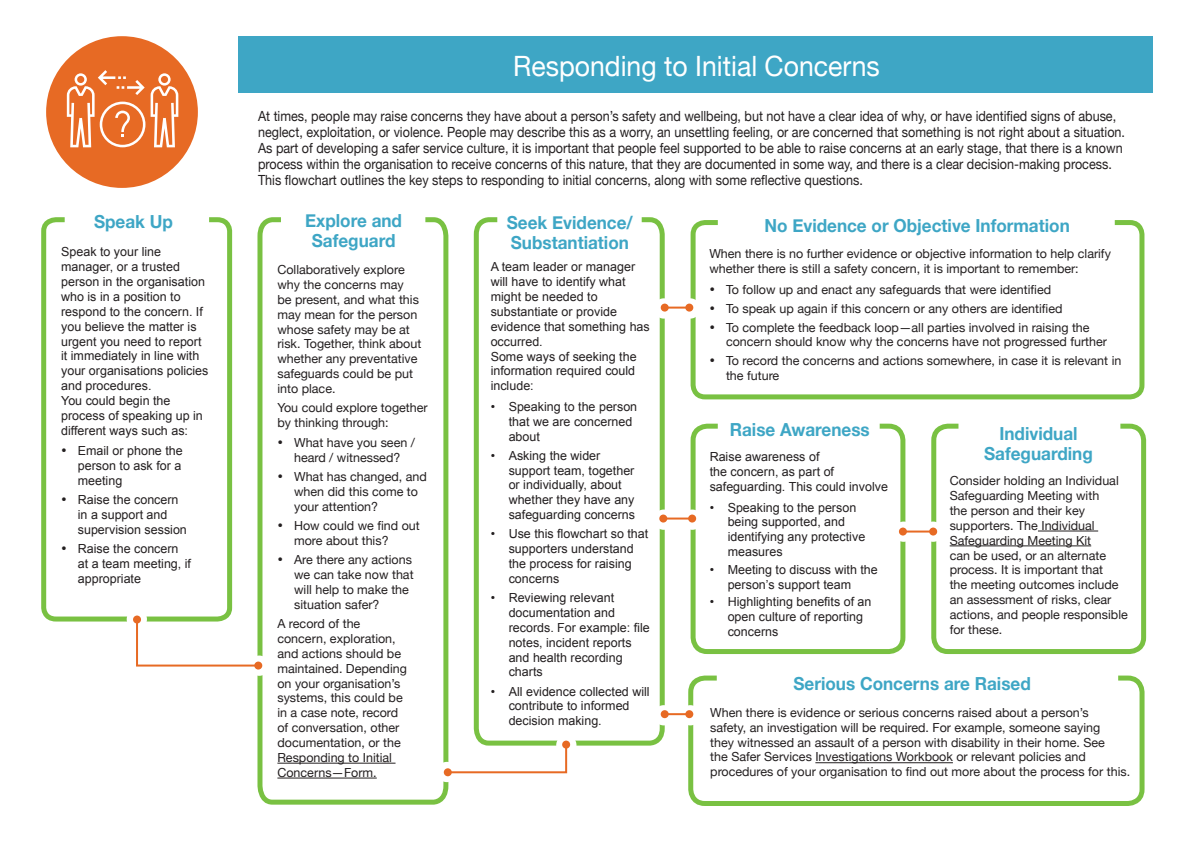
<style>
.page{position:relative;width:1191px;height:842px;background:#fff}
.page>*{position:absolute;margin:0;border:0;box-sizing:border-box;transform-origin:0 0}
.t1{font:28px "Helvetica Neue";color:#fff;scale:.95 1}
.t2{font:700 18px/20px "Helvetica Neue";color:#3ea6c5;text-align:center;scale:.95 1}
.t3{font:14px/16px "Helvetica Neue";color:#231f20;scale:.9 1}
.t4{font:12.5px/14.9px "Helvetica Neue";color:#231f20}
.t5{font:12.5px/14.9px "Arial";color:#231f20}
</style>
<div class="page">
<div style="left:690px;top:424px;width:215px;height:230px;border:5px solid #79c142;border-radius:14px"></div>
<div style="left:931px;top:424px;width:215px;height:230px;border:5px solid #79c142;border-radius:14px"></div>
<div style="left:690px;top:220px;width:454px;height:179px;border:5px solid #79c142;border-radius:12px"></div>
<div style="left:41px;top:217px;width:191px;height:404px;border:5px solid #79c142;border-radius:12px"></div>
<svg style="left:257px;top:217px;width:192px;height:588px"></svg>
<svg style="left:473px;top:217px;width:192px;height:529px"></svg>
<div style="left:238px;top:36px;width:915px;height:57px;background:#3ea6c5"></div>
<hr style="left:277px;top:763px;width:118px;height:1px;background:#231f20">
<hr style="left:277px;top:778px;width:100px;height:1px;background:#231f20">
<hr style="left:815px;top:762px;width:138px;height:1px;background:#231f20">
<hr style="left:1038px;top:531px;width:60px;height:1px;background:#231f20">
<hr style="left:949px;top:546px;width:142px;height:1px;background:#231f20">
<div style="left:437px;top:762px;width:20px;height:20px;background:#fff;border-radius:50%"></div>
<div style="left:556px;top:735px;width:20px;height:20px;background:#fff;border-radius:50%"></div>
<div style="left:653px;top:298px;width:21px;height:21px;background:#fff;border-radius:50%"></div>
<div style="left:680px;top:298px;width:20px;height:21px;background:#fff;border-radius:50%"></div>
<svg style="left:446px;top:743px;width:122px;height:31px"></svg>
<div style="left:444px;top:768px;width:8px;height:8px;background:#e76a24;border-radius:50%"></div>
<div style="left:562px;top:741px;width:8px;height:8px;background:#e76a24;border-radius:50%"></div>
<div style="left:688px;top:675px;width:456px;height:131px;border:5px solid #79c142;border-radius:14px"></div>
<div style="left:653px;top:509px;width:21px;height:21px;background:#fff;border-radius:50%"></div>
<div style="left:682px;top:509px;width:20px;height:21px;background:#fff;border-radius:50%"></div>
<div style="left:893px;top:521px;width:20px;height:21px;background:#fff;border-radius:50%"></div>
<div style="left:923px;top:521px;width:20px;height:21px;background:#fff;border-radius:50%"></div>
<hr style="left:664px;top:307px;width:25px;height:2px;background:#e76a24">
<div style="left:660px;top:304px;width:8px;height:8px;background:#e76a24;border-radius:50%"></div>
<div style="left:685px;top:304px;width:8px;height:8px;background:#e76a24;border-radius:50%"></div>
<hr style="left:663px;top:517px;width:29px;height:2px;background:#e76a24">
<div style="left:659px;top:514px;width:8px;height:8px;background:#e76a24;border-radius:50%"></div>
<div style="left:688px;top:514px;width:8px;height:8px;background:#e76a24;border-radius:50%"></div>
<div style="left:653px;top:705px;width:21px;height:20px;background:#fff;border-radius:50%"></div>
<div style="left:680px;top:705px;width:20px;height:20px;background:#fff;border-radius:50%"></div>
<hr style="left:664px;top:713px;width:25px;height:2px;background:#e76a24">
<div style="left:660px;top:710px;width:8px;height:8px;background:#e76a24;border-radius:50%"></div>
<div style="left:685px;top:710px;width:8px;height:8px;background:#e76a24;border-radius:50%"></div>
<hr style="left:903px;top:530px;width:30px;height:2px;background:#e76a24">
<div style="left:899px;top:527px;width:8px;height:8px;background:#e76a24;border-radius:50%"></div>
<div style="left:929px;top:527px;width:8px;height:8px;background:#e76a24;border-radius:50%"></div>
<div style="left:127px;top:609px;width:20px;height:20px;background:#fff;border-radius:50%"></div>
<div style="left:249px;top:655px;width:20px;height:21px;background:#fff;border-radius:50%"></div>
<svg style="left:135px;top:617px;width:125px;height:50px"></svg>
<div style="left:133px;top:615px;width:8px;height:8px;background:#e76a24;border-radius:50%"></div>
<div style="left:254px;top:661px;width:8px;height:8px;background:#e76a24;border-radius:50%"></div>
<div style="left:46px;top:36px;width:152px;height:152px;background:#e76a24;border-radius:50%"></div>
<svg style="left:151px;top:73px;width:27px;height:74px"></svg>
<svg style="left:67px;top:70px;width:78px;height:77px"></svg>
<h2 class="t2" style="left:94px;top:212px;width:85px">Speak Up</h2>
<p class="t5" style="left:61px;top:245px;width:149px">Speak to your line manager, or a trusted person in the organisation who is in a position to respond to the concern. If you believe the matter is urgent you need to report it immediately in line with your organisations policies and procedures.<br>You could begin the process of speaking up in different ways such as:</p>
<p class="t5" style="left:78px;top:444px;width:106px;text-align:justify;text-indent:-17px">• Email or phone the person to ask for a meeting</p>
<p class="t5" style="left:78px;top:492px;width:111px;text-indent:-17px">• Raise the concern in a support and supervision session</p>
<p class="t5" style="left:78px;top:541px;width:115px;text-indent:-17px">• Raise the concern at a team meeting, if appropriate</p>
<h1 class="t1" style="left:513px;top:46px;width:387px">Responding to Initial Concerns</h1>
<p class="t3" style="left:258px;top:109px;width:965px">At times, people may raise concerns they have about a person’s safety and wellbeing, but not have a clear idea of why, or have identified signs of abuse, neglect, exploitation, or violence. People may describe this as a worry, an unsettling feeling, or are concerned that something is not right about a situation.<br>As part of developing a safer service culture, it is important that people feel supported to be able to raise concerns at an early stage, that there is a known process within the organisation to receive concerns of this nature, that they are documented in some way, and there is a clear decision-making process.<br>This flowchart outlines the key steps to responding to initial concerns, along with some reflective questions.</p>
<h2 class="t2" style="left:305px;top:211px;width:103px">Explore and<br>Safeguard</h2>
<h2 class="t2" style="left:507px;top:213px;width:134px;text-align:left">Seek Evidence/<br>Substantiation</h2>
<p class="t4" style="left:277px;top:263px;width:145px">Collaboratively explore why the concerns may<br>be present, and what this may mean for the person whose safety may be at risk. Together, think about whether any preventative safeguards could be put into place.</p>
<p class="t4" style="left:277px;top:401px;width:152px">You could explore together by thinking through:</p>
<p class="t4" style="left:277px;top:436px;width:139px;text-align:center">• What have you seen / heard / witnessed?</p>
<p class="t4" style="left:294px;top:470px;width:134px;text-indent:-17px">• What has changed, and when did this come to your attention?</p>
<p class="t4" style="left:294px;top:519px;width:127px;text-indent:-17px">• How could we find out more about this?</p>
<p class="t4" style="left:294px;top:553px;width:121px;text-indent:-17px">• Are there any actions we can take now that will help to make the situation safer?</p>
<p class="t4" style="left:277px;top:617px;width:131px">A record of the concern, exploration, and actions should be maintained. Depending on your organisation’s systems, this could be in a case note, record of conversation, other documentation, or the<br>Responding to Initial<br>Concerns—Form.</p>
<p class="t5" style="left:490px;top:260px;width:161px">A team leader or manager will have to identify what might be needed to substantiate or provide evidence that something has occurred.<br>Some ways of seeking the information required could include:</p>
<p class="t5" style="left:508px;top:399px;width:130px;text-indent:-18px">• Speaking to the person that we are concerned about</p>
<p class="t5" style="left:508px;top:448px;width:128px;text-indent:-18px">• Asking the wider support team, together or individually, about whether they have any safeguarding concerns</p>
<p class="t5" style="left:508px;top:527px;width:141px;text-indent:-18px">• Use this flowchart so that supporters understand the process for raising concerns</p>
<p class="t5" style="left:508px;top:590px;width:143px;text-indent:-18px">• Reviewing relevant documentation and records. For example: file notes, incident reports and health recording charts</p>
<p class="t5" style="left:508px;top:684px;width:143px;text-indent:-18px">• All evidence collected will contribute to informed decision making.</p>
<h2 class="t2" style="left:764px;top:216px;width:323px">No Evidence or Objective Information</h2>
<p class="t4" style="left:709px;top:247px;width:403px">When there is no further evidence or objective information to help clarify whether there is still a safety concern, it is important to remember:</p>
<p class="t4" style="left:709px;top:283px;width:343px">• To follow up and enact any safeguards that were identified</p>
<p class="t4" style="left:709px;top:301px;width:355px">• To speak up again if this concern or any others are identified</p>
<p class="t4" style="left:726px;top:320px;width:382px;text-indent:-17px">• To complete the feedback loop—all parties involved in raising the concern should know why the concerns have not progressed further</p>
<p class="t4" style="left:726px;top:354px;width:397px;text-indent:-17px">• To record the concerns and actions somewhere, in case it is relevant in the future</p>
<h2 class="t2" style="left:729px;top:420px;width:149px">Raise Awareness</h2>
<h2 class="t2" style="left:984px;top:424px;width:116px">Individual<br>Safeguarding</h2>
<p class="t5" style="left:709px;top:449px;width:180px">Raise awareness of<br>the concern, as part of safeguarding. This could involve</p>
<p class="t5" style="left:727px;top:500px;width:139px;text-indent:-18px">• Speaking to the person being supported, and identifying any protective measures</p>
<p class="t5" style="left:727px;top:562px;width:152px;text-indent:-18px">• Meeting to discuss with the person’s support team</p>
<p class="t5" style="left:727px;top:595px;width:145px;text-indent:-18px">• Highlighting benefits of an open culture of reporting concerns</p>
<p class="t4" style="left:949px;top:474px;width:180px">Consider holding an Individual<br>Safeguarding Meeting with<br>the person and their key supporters. The Individual<br>Safeguarding Meeting Kit<br>can be used, or an alternate process. It is important that<br>the meeting outcomes include an assessment of risks, clear actions, and people responsible for these.</p>
<h2 class="t2" style="left:793px;top:674px;width:251px">Serious Concerns are Raised</h2>
<p class="t4" style="left:710px;top:706px;width:421px">When there is evidence or serious concerns raised about a person’s<br>safety, an investigation will be required. For example, someone saying<br>they witnessed an assault of a person with disability in their home. See<br>the Safer Services Investigations Workbook or relevant policies and procedures of your organisation to find out more about the process for this.</p>
</div>
